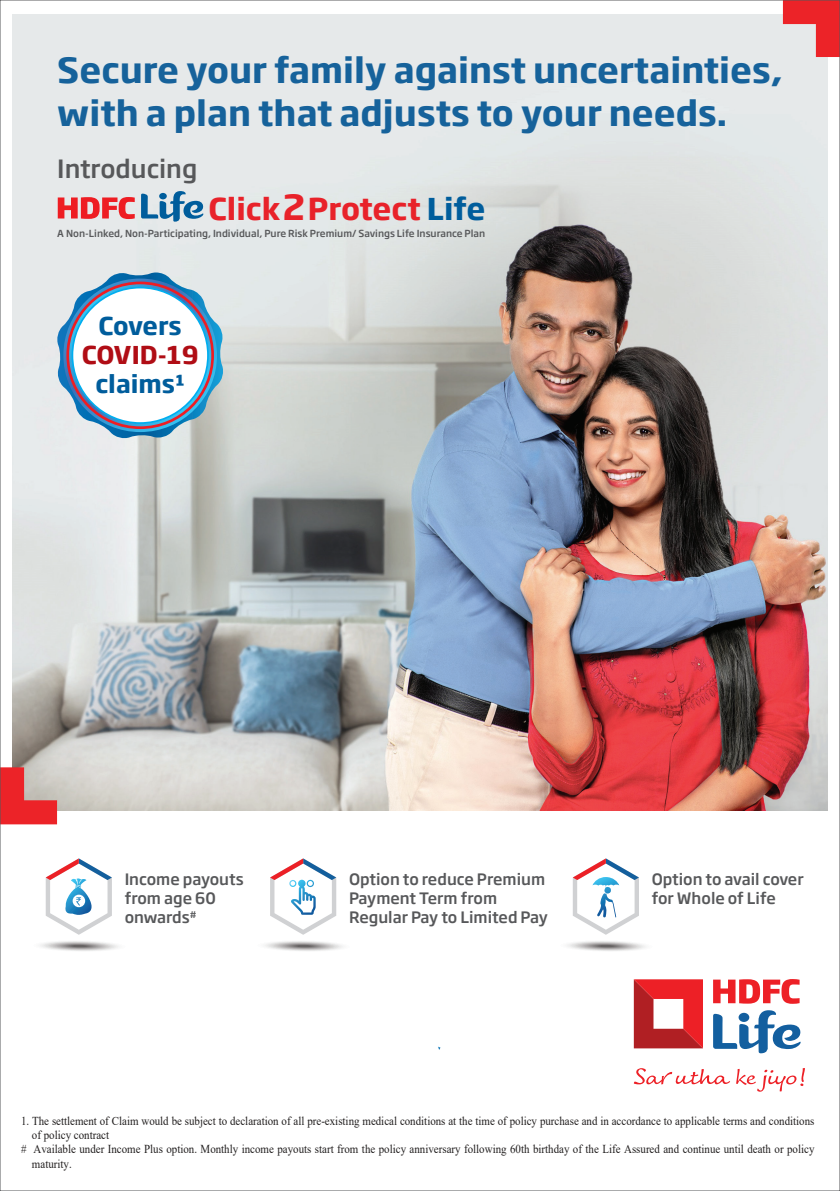
<style>
.page{position:relative;width:840px;height:1191px;background:#fff}
.page>*{position:absolute;margin:0;border:0;box-sizing:border-box;transform-origin:0 0}
.t1{font:700 34.4px/43.4px "Soho Gothic Pro";color:#16629b}
.t2{font:700 29.8px "Soho Gothic Pro";color:#e8222a}
.t3{font:500 24.8px "Soho Gothic Pro";color:#57585a}
.t4{font:700 24.2px "Soho Gothic Pro";color:#005d9c}
.t5{font:700 24.2px "Soho Gothic Pro";letter-spacing:-.01em;color:#b00d15}
.t6{font:500 15.6px/18.6px "Soho Gothic Pro";color:#57585a}
.t7{font:12.2px "Times New Roman";color:#211e1e;scale:.9 1}
.t8{font:500 9.6px "Soho Gothic Pro";color:#58595b}
.s1{font-size:34.2px}
.s2{color:#005d9c}
</style>
<div class="page">
<img style="left:13px;top:14px;width:813px;height:796px">
<svg style="left:713px;top:979px;width:86px;height:24px"></svg>
<svg style="left:713px;top:1010px;width:87px;height:43px"></svg>
<svg style="left:633px;top:979px;width:69px;height:69px"></svg>
<svg style="left:633px;top:1068px;width:96px;height:17px"></svg>
<svg style="left:736px;top:1068px;width:68px;height:23px"></svg>
<svg style="left:40px;top:858px;width:78px;height:93px"></svg>
<svg style="left:265px;top:858px;width:78px;height:93px"></svg>
<svg style="left:567px;top:858px;width:78px;height:93px"></svg>
<svg style="left:782px;top:2px;width:55px;height:55px;background:#e96d70"></svg>
<svg style="left:2px;top:767px;width:55px;height:57px;background:#df5c5d"></svg>
<svg style="left:141px;top:191px;width:62px;height:31px;background:#83acc8"></svg>
<svg style="left:58px;top:197px;width:77px;height:22px;background:#ea6b6f"></svg>
<svg style="left:56px;top:272px;width:168px;height:167px"></svg>
<h1 class="t1" style="left:57px;top:46px;width:726px">Secure your family against uncertainties, with a plan that adjusts to your needs.</h1>
<h3 class="t3" style="left:57px;top:149px;width:141px">Introducing</h3>
<h2 class="t2" style="left:208px;top:185px;width:278px">Click<span class="s1">2</span>Protect <span class="s2">Life</span></h2>
<p class="t8" style="left:57px;top:226px;width:429px">A Non-Linked, Non-Participating, Individual, Pure Risk Premium/ Savings Life Insurance Plan</p>
<h3 class="t4" style="left:98px;top:307px;width:85px">Covers</h3>
<h3 class="t5" style="left:82px;top:336px;width:118px">COVID-19</h3>
<h3 class="t4" style="left:95px;top:365px;width:91px">claims1</h3>
<p class="t6" style="left:125px;top:869px;width:120px">Income payouts from age 60 onwards<sup>#</sup></p>
<p class="t6" style="left:349px;top:869px;width:200px">Option to reduce Premium<br>Payment Term from<br>Regular Pay to Limited Pay</p>
<p class="t6" style="left:651px;top:869px;width:153px">Option to avail cover for Whole of Life</p>
<p class="t7" style="left:21px;top:1111px;width:882px">1. The settlement of Claim would be subject to declaration of all pre-existing medical conditions at the time of policy purchase and in accordance to applicable terms and conditions</p>
<p class="t7" style="left:32px;top:1126px;width:87px">of policy contract</p>
<p class="t7" style="left:21px;top:1140px;width:882px"># Available under Income Plus option. Monthly income payouts start from the policy anniversary following 60th birthday of the Life Assured and continue until death or policy</p>
<p class="t7" style="left:32px;top:1155px;width:46px">maturity.</p>
</div>
